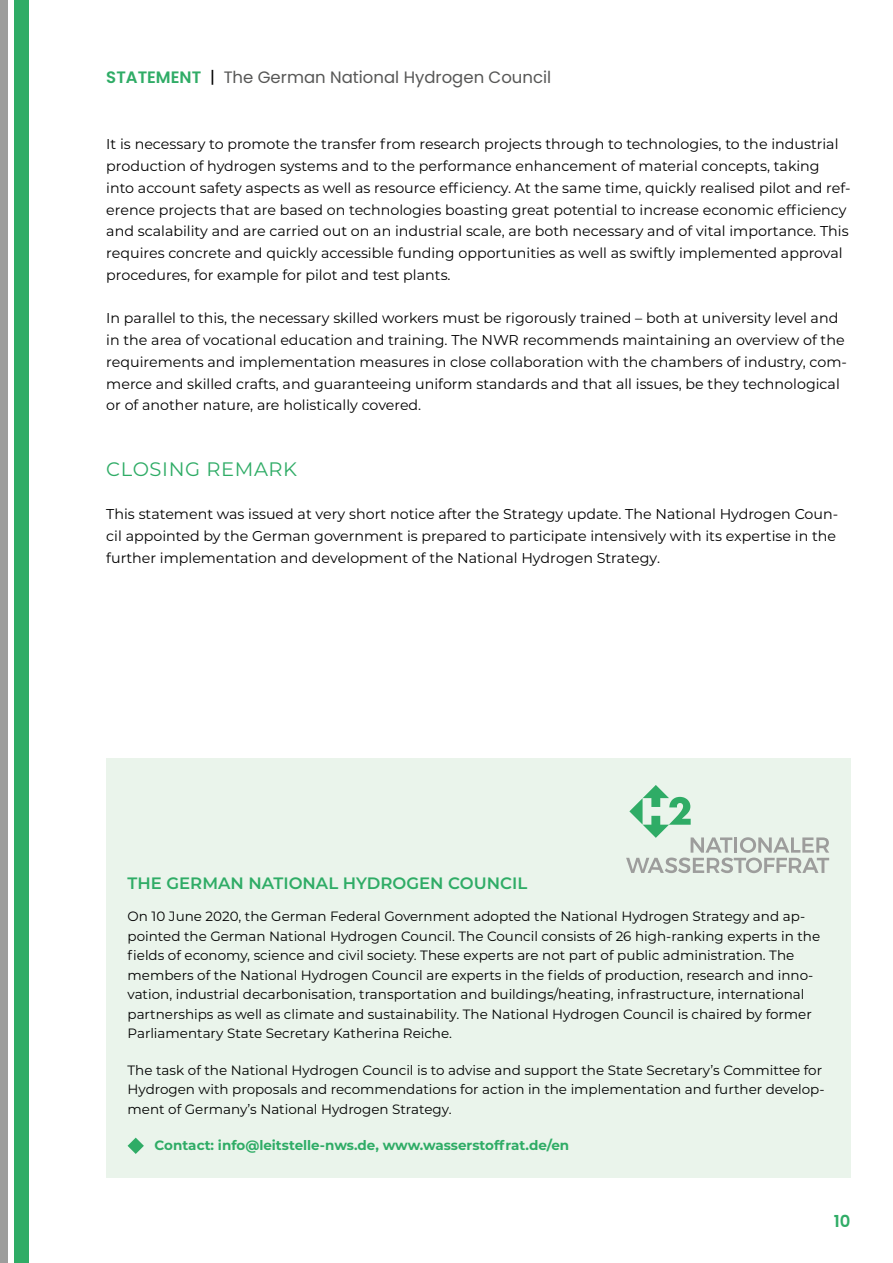
<style>
.page{position:relative;width:893px;height:1263px;background:#fff}
.page>*{position:absolute;margin:0;border:0;box-sizing:border-box;transform-origin:0 0}
.Fließtext{font:19.5px "Montserrat";letter-spacing:.03em;color:#2fac66}
.Fließtext-2{font:16.5px "Poppins";color:#575756}
.Überschrift_Infokasten{font:600 16.5px "Montserrat";color:#2fac66}
.t1{font:600 16.5px "Poppins";color:#2fac66}
.Fließtext-3{font:14.25px/21.8px "Montserrat";color:#000}
.Fließtext_-_Infokasten{font:13.5px/19.5px "Montserrat";color:#000}
.Fließtext_-_Infokasten-2{font:700 13.5px "Montserrat";color:#2fac66}
.s1{font-weight:600;color:#2fac66}
.s2{color:#000}
</style>
<div class="page">
<div style="left:14px;top:0;width:15px;height:1263px;background:#2fac66"></div>
<div style="left:0;top:0;width:8px;height:1263px;background:#9d9d9c"></div>
<div style="left:106px;top:758px;width:744px;height:420px;background:#eaf4eb"></div>
<svg style="left:128px;top:1137px;width:16px;height:17px"></svg>
<svg style="left:626px;top:785px;width:203px;height:88px"></svg>
<p class="Fließtext-2" style="left:106px;top:68px;width:446px"><span class="s1">STATEMENT</span> <span class="s2">|</span> The German National Hydrogen Council</p>
<p class="Fließtext-3" style="left:106px;top:133px;width:746px">It is necessary to promote the transfer from research projects through to technologies, to the industrial production of hydrogen systems and to the performance enhancement of material concepts, taking into account safety aspects as well as resource efficiency. At the same time, quickly realised pilot and ref&shy;erence projects that are based on technologies boasting great potential to increase economic efficiency and scalability and are carried out on an industrial scale, are both necessary and of vital importance. This requires concrete and quickly accessible funding opportunities as well as swiftly implemented approval procedures, for example for pilot and test plants.</p>
<p class="Fließtext-3" style="left:106px;top:307px;width:742px">In parallel to this, the necessary skilled workers must be rigorously trained – both at university level and in the area of vocational education and training. The NWR recommends maintaining an overview of the requirements and implementation measures in close collaboration with the chambers of industry, com&shy;merce and skilled crafts, and guaranteeing uniform standards and that all issues, be they technological or of another nature, are holistically covered.</p>
<p class="Fließtext" style="left:106px;top:455px;width:192px">CLOSING REMARK</p>
<p class="Fließtext-3" style="left:106px;top:503px;width:733px">This statement was issued at very short notice after the Strategy update. The National Hydrogen Coun&shy;cil appointed by the German government is prepared to participate intensively with its expertise in the further implementation and development of the National Hydrogen Strategy.</p>
<h2 class="Überschrift_Infokasten" style="left:128px;top:871px;width:401px">THE GERMAN NATIONAL HYDROGEN COUNCIL</h2>
<p class="Fließtext_-_Infokasten" style="left:128px;top:906px;width:694px">On 10 June 2020, the German Federal Government adopted the National Hydrogen Strategy and ap&shy;pointed the German National Hydrogen Council. The Council consists of 26 high-ranking experts in the fields of economy, science and civil society. These experts are not part of public administration. The members of the National Hydrogen Council are experts in the fields of production, research and inno&shy;vation, industrial decarbonisation, transportation and buildings/heating, infrastructure, international partnerships as well as climate and sustainability. The National Hydrogen Council is chaired by former Parliamentary State Secretary Katherina Reiche.</p>
<p class="Fließtext_-_Infokasten" style="left:128px;top:1060px;width:699px">The task of the National Hydrogen Council is to advise and support the State Secretary’s Committee for<br>Hydrogen with proposals and recommendations for action in the implementation and further develop&shy;ment of Germany’s National Hydrogen Strategy.</p>
<p class="Fließtext_-_Infokasten-2" style="left:155px;top:1135px;width:416px">Contact: info@leitstelle-nws.de, www.wasserstoffrat.de/en</p>
<p class="t1" style="left:834px;top:1212px;width:18px">10</p>
</div>
